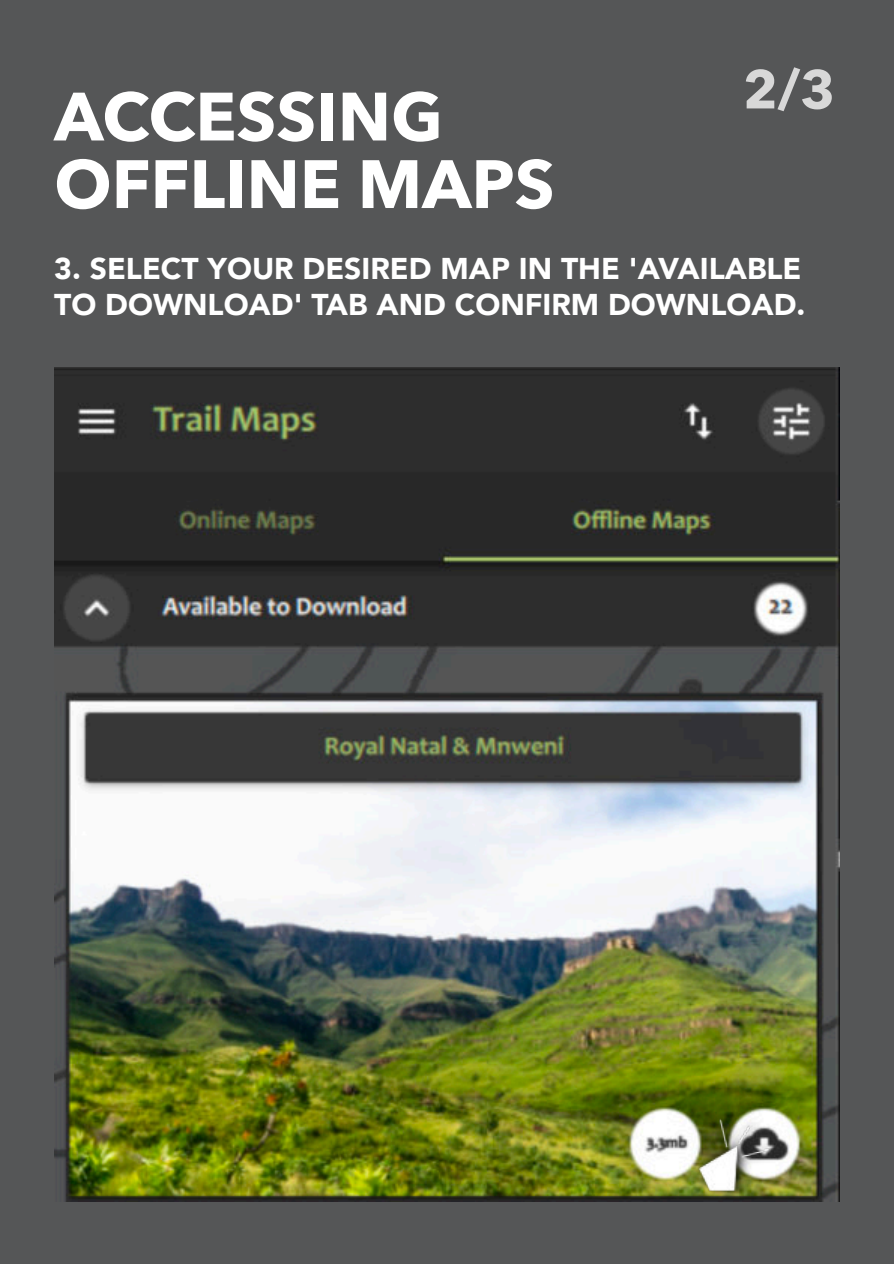
<style>
.page{position:relative;width:894px;height:1264px;background:#fff}
.page>*{position:absolute;margin:0;border:0;box-sizing:border-box;transform-origin:0 0}
.t1{font:700 67.5px/67.5px "Avenir Next";color:#fff}
.t2{font:700 54px "Avenir Next";color:#d8d8d8}
.t3{font:900 30px/36px "Avenir";color:#fff}
</style>
<div class="page">
<div style="left:0;top:0;width:893px;height:1263px;background:#555657"></div>
<img style="left:54px;top:367px;width:785px;height:834px">
<img style="left:691px;top:1108px;width:89px;height:94px">
<h1 class="t1" style="left:54px;top:85px;width:502px">ACCESSING<br>OFFLINE MAPS</h1>
<h2 class="t2" style="left:743px;top:54px;width:94px">2/3</h2>
<p class="t3" style="left:54px;top:251px;width:752px">3. SELECT YOUR DESIRED MAP IN THE 'AVAILABLE<br>TO DOWNLOAD' TAB AND CONFIRM DOWNLOAD.</p>
</div>
